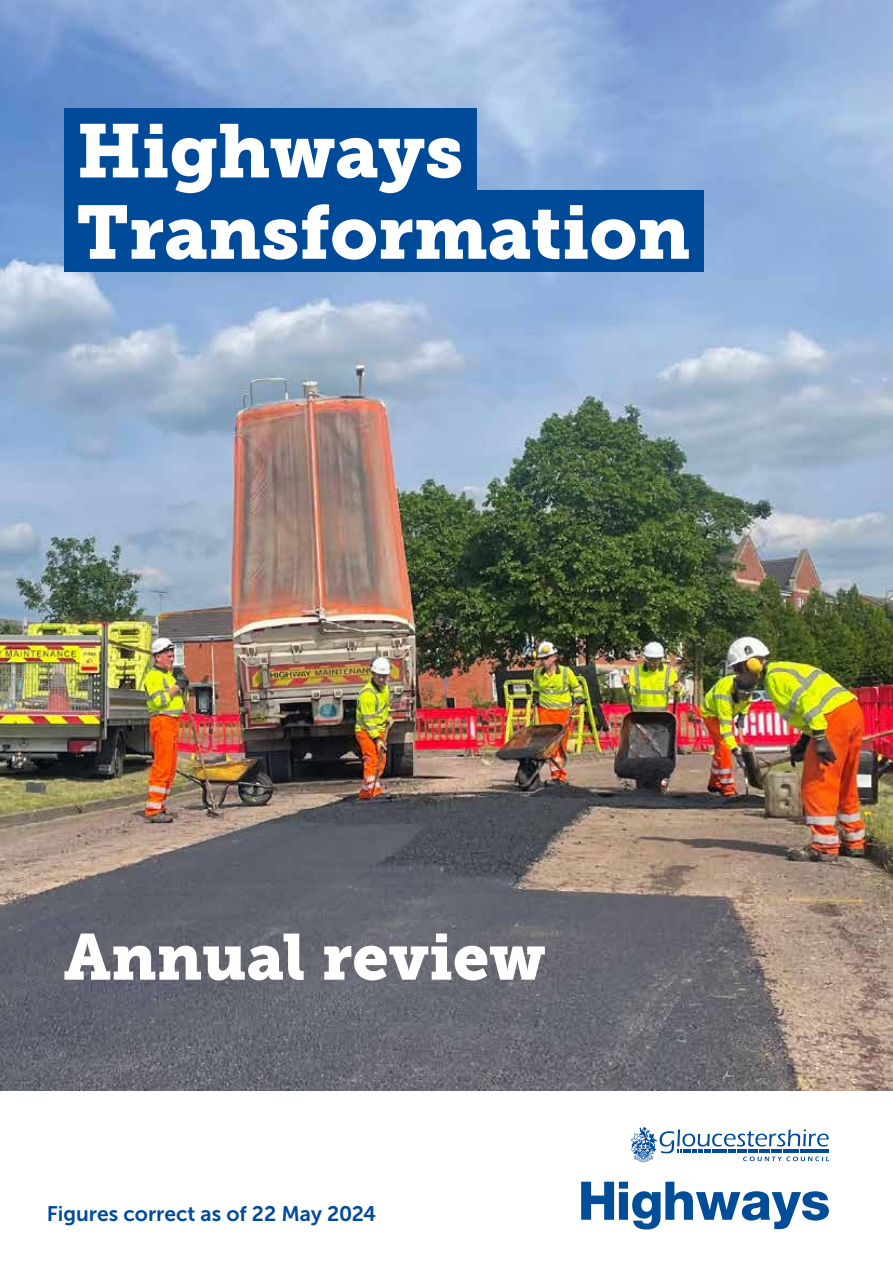
<style>
.page{position:relative;width:893px;height:1263px;background:#fff}
.page>*{position:absolute;margin:0;border:0;box-sizing:border-box;transform-origin:0 0}
.t1{font:75px "Museo Slab 900";color:#fff}
.t2{font:64.5px "Museo Slab 900";color:#fff}
.t3{font:21px "Museo Sans 700";color:#004a9a}
</style>
<div class="page">
<img style="left:0;top:0;width:893px;height:1091px">
<svg style="left:581px;top:1182px;width:248px;height:47px"></svg>
<svg style="left:630px;top:1127px;width:199px;height:35px"></svg>
<hr style="left:759px;top:1149px;width:11px;height:4px;background:#004b98">
<hr style="left:771px;top:1149px;width:11px;height:4px;background:#004b98">
<hr style="left:783px;top:1149px;width:15px;height:4px;background:#004b98">
<hr style="left:800px;top:1149px;width:29px;height:4px;background:#004b98">
<div style="left:64px;top:190px;width:640px;height:81px;background:#004a9a"></div>
<div style="left:64px;top:108px;width:412px;height:94px;background:#004a9a"></div>
<h1 class="t1" style="left:77px;top:108px;width:388px">Highways</h1>
<h1 class="t1" style="left:77px;top:189px;width:615px">Transformation</h1>
<h2 class="t2" style="left:64px;top:920px;width:483px">Annual review</h2>
<p class="t3" style="left:47px;top:1202px;width:331px">Figures correct as of 22 May 2024</p>
</div>
